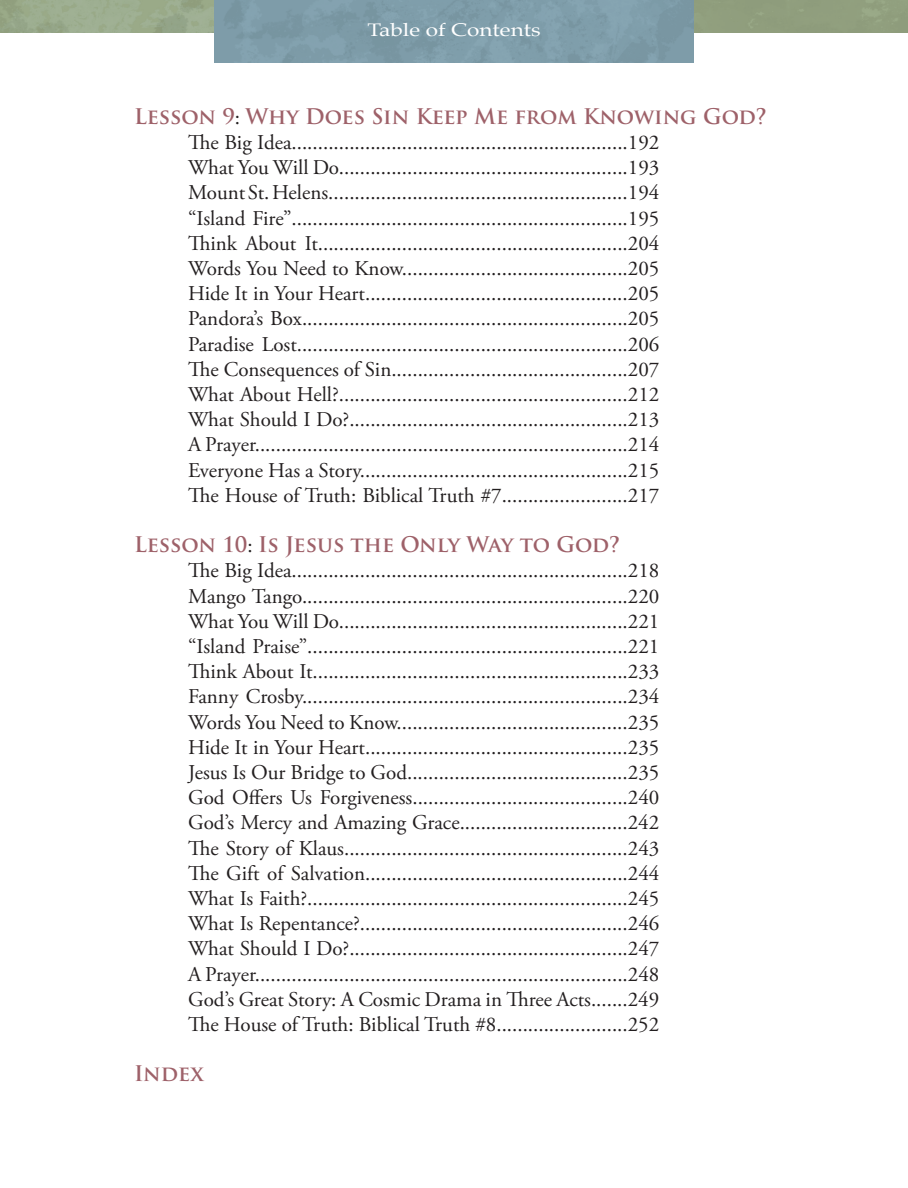
<style>
.page{position:relative;width:908px;height:1188px;background:#fff}
.page>*{position:absolute;margin:0;border:0;box-sizing:border-box;transform-origin:0 0}
.Body{font:21px "Adobe Garamond Pro";color:#231f20}
.t1{font:700 21px "Trajan Pro";color:#9e6169}
.t2{font:18px "Palatino";color:#fff;scale:1.25 1}
.s1{font-family:"Adobe Garamond Pro";font-weight:400;color:#231f20}
</style>
<div class="page">
<img style="left:0;top:0;width:215px;height:33px">
<div style="left:215px;top:0;width:477px;height:63px;background:#7e9ca9"></div>
<p class="t2" style="left:367px;top:15px;width:140px">Table of Contents</p>
<p class="t1" style="left:134px;top:103px;width:634px">Lesson 9<span class="s1">:</span> Why Does Sin Keep Me from Knowing God?</p>
<p class="Body" style="left:188px;top:130px;width:472px">The Big Idea................................................................192</p>
<p class="Body" style="left:188px;top:155px;width:472px">What You Will Do.......................................................193</p>
<p class="Body" style="left:188px;top:180px;width:472px">Mount St. Helens.........................................................194</p>
<p class="Body" style="left:188px;top:205px;width:472px">“Island Fire”................................................................195</p>
<p class="Body" style="left:188px;top:230px;width:472px">Think About It...........................................................204</p>
<p class="Body" style="left:188px;top:256px;width:472px">Words You Need to Know...........................................205</p>
<p class="Body" style="left:188px;top:281px;width:472px">Hide It in Your Heart..................................................205</p>
<p class="Body" style="left:188px;top:306px;width:472px">Pandora’s Box..............................................................205</p>
<p class="Body" style="left:188px;top:331px;width:472px">Paradise Lost...............................................................206</p>
<p class="Body" style="left:188px;top:356px;width:472px">The Consequences of Sin.............................................207</p>
<p class="Body" style="left:188px;top:382px;width:472px">What About Hell?.......................................................212</p>
<p class="Body" style="left:188px;top:407px;width:472px">What Should I Do?.....................................................213</p>
<p class="Body" style="left:188px;top:432px;width:472px">A Prayer.......................................................................214</p>
<p class="Body" style="left:188px;top:457px;width:472px">Everyone Has a Story...................................................215</p>
<p class="Body" style="left:188px;top:482px;width:472px">The House of Truth: Biblical Truth #7........................217</p>
<p class="t1" style="left:134px;top:531px;width:487px">Lesson 10<span class="s1">:</span> Is Jesus the Only Way to God?</p>
<p class="Body" style="left:188px;top:558px;width:472px">The Big Idea................................................................218</p>
<p class="Body" style="left:188px;top:583px;width:472px">Mango Tango..............................................................220</p>
<p class="Body" style="left:188px;top:608px;width:472px">What You Will Do.......................................................221</p>
<p class="Body" style="left:188px;top:634px;width:472px">“Island Praise”.............................................................221</p>
<p class="Body" style="left:188px;top:659px;width:472px">Think About It............................................................233</p>
<p class="Body" style="left:188px;top:684px;width:472px">Fanny Crosby..............................................................234</p>
<p class="Body" style="left:188px;top:709px;width:472px">Words You Need to Know............................................235</p>
<p class="Body" style="left:188px;top:734px;width:472px">Hide It in Your Heart..................................................235</p>
<p class="Body" style="left:188px;top:760px;width:472px">Jesus Is Our Bridge to God..........................................235</p>
<p class="Body" style="left:188px;top:785px;width:472px">God Offers Us Forgiveness.........................................240</p>
<p class="Body" style="left:188px;top:810px;width:472px">God’s Mercy and Amazing Grace................................242</p>
<p class="Body" style="left:188px;top:835px;width:472px">The Story of Klaus......................................................243</p>
<p class="Body" style="left:188px;top:860px;width:472px">The Gift of Salvation..................................................244</p>
<p class="Body" style="left:188px;top:886px;width:472px">What Is Faith?.............................................................245</p>
<p class="Body" style="left:188px;top:911px;width:472px">What Is Repentance?...................................................246</p>
<p class="Body" style="left:188px;top:936px;width:472px">What Should I Do?.....................................................247</p>
<p class="Body" style="left:188px;top:961px;width:472px">A Prayer.......................................................................248</p>
<p class="Body" style="left:188px;top:986px;width:472px">God’s Great Story: A Cosmic Drama in Three Acts.......249</p>
<p class="Body" style="left:188px;top:1012px;width:472px">The House of Truth: Biblical Truth #8.........................252</p>
<p class="t1" style="left:134px;top:1061px;width:71px">Index</p>
</div>
